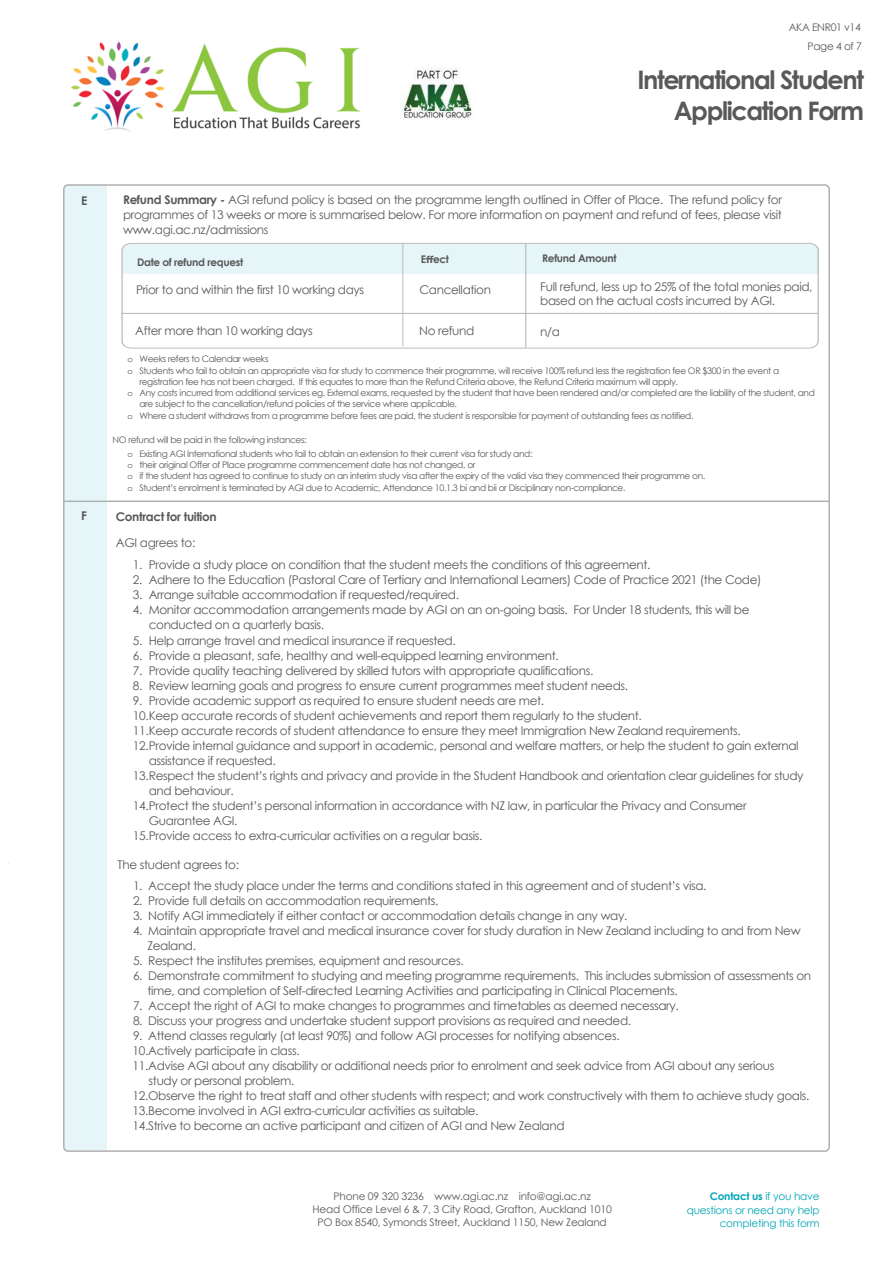
<style>
.page{position:relative;width:893px;height:1263px;background:#fff}
.page>*{position:absolute;margin:0;border:0;box-sizing:border-box;transform-origin:0 0}
.t1{font:700 25.5px/30.6px "Century Gothic";letter-spacing:-.055em;color:#595959;text-align:right}
.t2{font:12px/15px "Century Gothic";letter-spacing:-.03em;color:#595959}
.t3{font:700 12px "Century Gothic";letter-spacing:-.03em;color:#595959}
.t4{font:10.5px/13.4px "Century Gothic";letter-spacing:-.02em;color:#595959;text-align:center}
.t5{font:10.5px/13.5px "Century Gothic";letter-spacing:-.02em;color:#00a5b5;text-align:right}
.t6{font:700 10.5px "Century Gothic";letter-spacing:-.03em;color:#595959}
.t7{font:9px/11.2px "Century Gothic";letter-spacing:-.04em;color:#595959}
.s1{font-weight:700}
.s2{font-family:"Fieldwork Geo Bold";font-weight:400}
.s3{font-family:"Courier Std"}
</style>
<div class="page">
<div style="left:64px;top:185px;width:42px;height:965px;background:#e6f6f8"></div>
<hr style="left:64px;top:500px;width:765px;height:2px;background:#b0b0b0">
<hr style="left:121px;top:313px;width:697px;height:1px;background:#b3b3b3">
<svg style="left:122px;top:243px;width:697px;height:105px"></svg>
<hr style="left:526px;top:244px;width:1px;height:104px;background:#b3b3b3">
<img style="left:403px;top:68px;width:70px;height:51px">
<img style="left:71px;top:41px;width:290px;height:90px">
<p class="t4" style="left:789px;top:20px;width:74px">AKA ENR01 v14</p>
<p class="t4" style="left:808px;top:39px;width:56px">Page 4 of 7</p>
<h1 class="t1" style="left:637px;top:63px;width:228px">International Student<br>Application Form</h1>
<p class="t3" style="left:81px;top:192px;width:8px">E</p>
<p class="t2" style="left:123px;top:192px;width:660px;text-align:justify"><span class="s1">Refund Summary -</span> AGI refund policy is based on the programme length outlined in Offer of Place. The refund policy for programmes of 13 weeks or more is summarised below. For more information on payment and refund of fees, please visit www.agi.ac.nz/admissions</p>
<p class="t6" style="left:137px;top:255px;width:108px">Date of refund request</p>
<p class="t2" style="left:136px;top:282px;width:230px">Prior to and within the first 10 working days</p>
<p class="t2" style="left:135px;top:323px;width:179px">After more than 10 working days</p>
<p class="t6" style="left:421px;top:251px;width:30px">E<span class="s2">ff</span>ect</p>
<p class="t2" style="left:420px;top:282px;width:73px">Cancellation</p>
<p class="t2" style="left:419px;top:323px;width:57px">No refund</p>
<p class="t6" style="left:542px;top:250px;width:76px">Refund Amount</p>
<p class="t2" style="left:540px;top:279px;width:274px;line-height:14.4px">Full refund, less up to 25% of the total monies paid, based on the actual costs incurred by AGI.</p>
<p class="t2" style="left:540px;top:324px;width:22px">n/a</p>
<p class="t3" style="left:81px;top:507px;width:7px">F</p>
<p class="t7" style="left:127px;top:353px;width:143px"><span class="s3">o</span> Weeks refers to Calendar weeks</p>
<p class="t7" style="left:127px;top:365px;width:653px"><span class="s3">o</span> Students who fail to obtain an appropriate visa for study to commence their programme, will receive 100% refund less the registration fee OR $300 in the event a</p>
<p class="t7" style="left:139px;top:376px;width:540px">registration fee has not been charged. If this equates to more than the Refund Criteria above, the Refund Criteria maximum will apply.</p>
<p class="t7" style="left:127px;top:387px;width:689px"><span class="s3">o</span> Any costs incurred from additional services eg. External exams, requested by the student that have been rendered and/or completed are the liability of the student, and</p>
<p class="t7" style="left:139px;top:398px;width:319px">are subject to the cancellation/refund policies of the service where applicable.</p>
<p class="t7" style="left:127px;top:410px;width:568px"><span class="s3">o</span> Where a student withdraws from a programme before fees are paid, the student is responsible for payment of outstanding fees as notified.</p>
<p class="t7" style="left:127px;top:432px;width:407px;line-height:14.2px;text-indent:-15px">NO refund will be paid in the following instances:<br><span class="s3">o</span> Existing AGI International students who fail to obtain an extension to their current visa for study and:</p>
<p class="t7" style="left:127px;top:459px;width:579px"><span class="s3">o</span> their original Offer of Place programme commencement date has not changed, or<br><span class="s3">o</span> if the student has agreed to continue to study on an interim study visa after the expiry of the valid visa they commenced their programme on. <span class="s3">o</span> Student’s enrolment is terminated by AGI due to Academic, Attendance 10.1.3 bi and bii or Disciplinary non-compliance.</p>
<p class="t3" style="left:116px;top:508px;width:102px">Contract for tuition</p>
<p class="t2" style="left:116px;top:535px;width:81px">AGI agrees to:</p>
<p class="t2" style="left:133px;top:557px;width:519px">1. Provide a study place on condition that the student meets the conditions of this agreement.</p>
<p class="t2" style="left:133px;top:572px;width:630px">2. Adhere to the Education (Pastoral Care of Tertiary and International Learners) Code of Practice 2021 (the Code)</p>
<p class="t2" style="left:133px;top:587px;width:328px">3. Arrange suitable accommodation if requested/required.</p>
<p class="t2" style="left:149px;top:602px;width:602px;text-indent:-16px">4. Monitor accommodation arrangements made by AGI on an on-going basis. For Under 18 students, this will be conducted on a quarterly basis.</p>
<p class="t2" style="left:133px;top:633px;width:324px">5. Help arrange travel and medical insurance if requested.</p>
<p class="t2" style="left:133px;top:648px;width:428px">6. Provide a pleasant, safe, healthy and well-equipped learning environment.</p>
<p class="t2" style="left:133px;top:663px;width:462px">7. Provide quality teaching delivered by skilled tutors with appropriate qualifications.</p>
<p class="t2" style="left:133px;top:678px;width:497px">8. Review learning goals and progress to ensure current programmes meet student needs.</p>
<p class="t2" style="left:133px;top:693px;width:413px">9. Provide academic support as required to ensure student needs are met.</p>
<p class="t2" style="left:133px;top:708px;width:511px">10.Keep accurate records of student achievements and report them regularly to the student.</p>
<p class="t2" style="left:133px;top:723px;width:609px">11.Keep accurate records of student attendance to ensure they meet Immigration New Zealand requirements.</p>
<p class="t2" style="left:133px;top:738px;width:667px">12.Provide internal guidance and support in academic, personal and welfare matters, or help the student to gain external</p>
<p class="t2" style="left:149px;top:753px;width:129px">assistance if requested.</p>
<p class="t2" style="left:133px;top:768px;width:672px">13.Respect the student’s rights and privacy and provide in the Student Handbook and orientation clear guidelines for study</p>
<p class="t2" style="left:149px;top:783px;width:87px">and behaviour.</p>
<p class="t2" style="left:133px;top:798px;width:615px">14.Protect the student’s personal information in accordance with NZ law, in particular the Privacy and Consumer</p>
<p class="t2" style="left:149px;top:813px;width:90px">Guarantee AGI.</p>
<p class="t2" style="left:133px;top:828px;width:351px">15.Provide access to extra-curricular activities on a regular basis.</p>
<p class="t2" style="left:118px;top:857px;width:123px">The student agrees to:</p>
<p class="t2" style="left:133px;top:878px;width:575px">1. Accept the study place under the terms and conditions stated in this agreement and of student’s visa.</p>
<p class="t2" style="left:133px;top:893px;width:307px">2. Provide full details on accommodation requirements.</p>
<p class="t2" style="left:133px;top:908px;width:496px">3. Notify AGI immediately if either contact or accommodation details change in any way.</p>
<p class="t2" style="left:147px;top:923px;width:655px;text-indent:-14px">4. Maintain appropriate travel and medical insurance cover for study duration in New Zealand including to and from New<br>Zealand.</p>
<p class="t2" style="left:133px;top:953px;width:332px">5. Respect the institutes premises, equipment and resources.</p>
<p class="t2" style="left:147px;top:968px;width:665px;text-indent:-14px">6. Demonstrate commitment to studying and meeting programme requirements. This includes submission of assessments on time, and completion of Self-directed Learning Activities and participating in Clinical Placements.</p>
<p class="t2" style="left:133px;top:998px;width:547px">7. Accept the right of AGI to make changes to programmes and timetables as deemed necessary.</p>
<p class="t2" style="left:133px;top:1013px;width:500px">8. Discuss your progress and undertake student support provisions as required and needed.</p>
<p class="t2" style="left:133px;top:1028px;width:488px">9. Attend classes regularly (at least 90%) and follow AGI processes for notifying absences.</p>
<p class="t2" style="left:133px;top:1043px;width:169px">10.Actively participate in class.</p>
<p class="t2" style="left:133px;top:1058px;width:643px">11.Advise AGI about any disability or additional needs prior to enrolment and seek advice from AGI about any serious</p>
<p class="t2" style="left:149px;top:1073px;width:147px">study or personal problem.</p>
<p class="t2" style="left:133px;top:1088px;width:678px">12.Observe the right to treat staff and other students with respect; and work constructively with them to achieve study goals.</p>
<p class="t2" style="left:133px;top:1103px;width:347px">13.Become involved in AGI extra-curricular activities as suitable.</p>
<p class="t2" style="left:133px;top:1118px;width:433px">14.Strive to become an active participant and citizen of AGI and New Zealand</p>
<p class="t4" style="left:313px;top:1189px;width:301px">Phone 09 320 3236 www.agi.ac.nz info@agi.ac.nz<br>Head Office Level 6 &amp; 7, 3 City Road, Grafton, Auckland 1010<br>PO Box 8540, Symonds Street, Auckland 1150, New Zealand</p>
<p class="t5" style="left:687px;top:1189px;width:134px"><span class="s1">Contact us</span> if you have questions or need any help completing this form</p>
</div>
